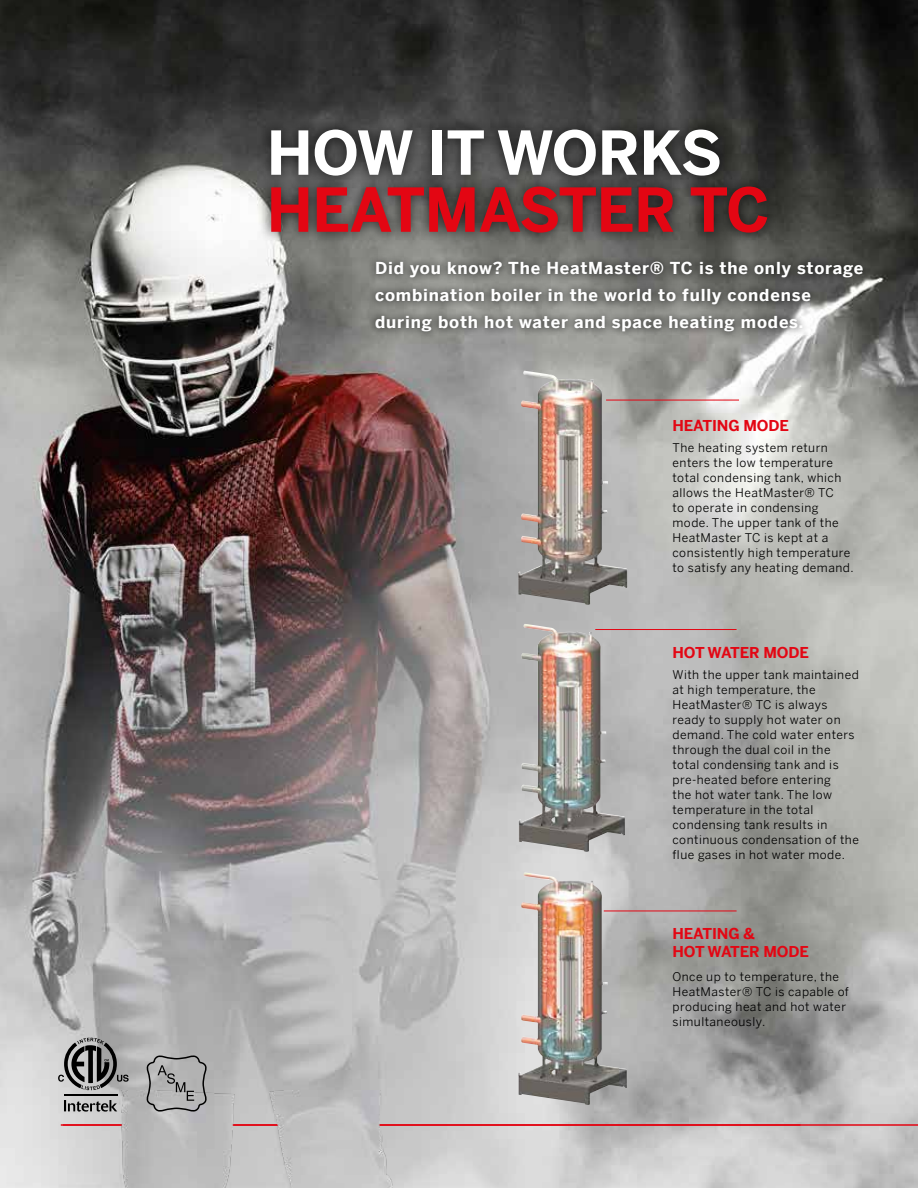
<style>
.page{position:relative;width:918px;height:1188px;background:#fff}
.page>*{position:absolute;margin:0;border:0;box-sizing:border-box;transform-origin:0 0}
.t1{font:700 60px "Benton Sans";letter-spacing:-.01em;color:#e30613}
.t2{font:700 60px "Benton Sans";letter-spacing:-.01em;color:#fff}
.t3{font:700 16.5px/27px "Benton Sans";letter-spacing:.05em;color:#fff}
.t4{font:700 15px/18.1px "Benton Sans";letter-spacing:-.01em;color:#e30613}
.t5{font:12px/15px "Benton Sans";letter-spacing:.04em;color:#000}
</style>
<div class="page">
<img style="left:0;top:0;width:918px;height:1188px">
<img style="left:518px;top:872px;width:109px;height:233px">
<hr style="left:61px;top:1124px;width:857px;height:2px;background:#e30613">
<div style="left:258px;top:117px;width:521px;height:129px;background:#000;opacity:.75"></div>
<div style="left:368px;top:254px;width:503px;height:86px;background:#000;opacity:.75"></div>
<img style="left:519px;top:624px;width:106px;height:228px">
<img style="left:518px;top:371px;width:109px;height:234px">
<img style="left:0;top:1090px;width:444px;height:98px">
<hr style="left:606px;top:400px;width:133px;height:1px;background:#e30613">
<hr style="left:595px;top:629px;width:142px;height:1px;background:#e30613">
<hr style="left:604px;top:911px;width:133px;height:1px;background:#e30613">
<svg style="left:147px;top:1055px;width:60px;height:57px;background:#9e9d9e"></svg>
<svg style="left:64px;top:1100px;width:53px;height:12px"></svg>
<hr style="left:64px;top:1094px;width:53px;height:2px;background:#000">
<svg style="left:58px;top:1038px;width:71px;height:52px;background:#818181"></svg>
<h1 class="t2" style="left:267px;top:117px;width:457px">HOW IT WORKS</h1>
<h1 class="t1" style="left:267px;top:174px;width:505px">HEATMASTER TC</h1>
<h2 class="t3" style="left:375px;top:255px;width:490px">Did you know? The HeatMaster® TC is the only storage combination boiler in the world to fully condense during both hot water and space heating modes.</h2>
<p class="t4" style="left:673px;top:416px;width:118px">HEATING MODE</p>
<p class="t5" style="left:673px;top:440px;width:183px">The heating system return enters the low temperature total condensing tank, which allows the HeatMaster® TC<br>to operate in condensing mode. The upper tank of the<br>HeatMaster TC is kept at a consistently high temperature to satisfy any heating demand.</p>
<p class="t4" style="left:673px;top:643px;width:138px">HOT WATER MODE</p>
<p class="t5" style="left:673px;top:667px;width:188px">With the upper tank maintained at high temperature, the<br>HeatMaster® TC is always ready to supply hot water on demand. The cold water enters through the dual coil in the total condensing tank and is pre-heated before entering<br>the hot water tank. The low temperature in the total condensing tank results in continuous condensation of the flue gases in hot water mode.</p>
<p class="t4" style="left:673px;top:925px;width:138px">HEATING &amp;<br>HOT WATER MODE</p>
<p class="t5" style="left:673px;top:969px;width:178px">Once up to temperature, the<br>HeatMaster® TC is capable of producing heat and hot water simultaneously.</p>
</div>
